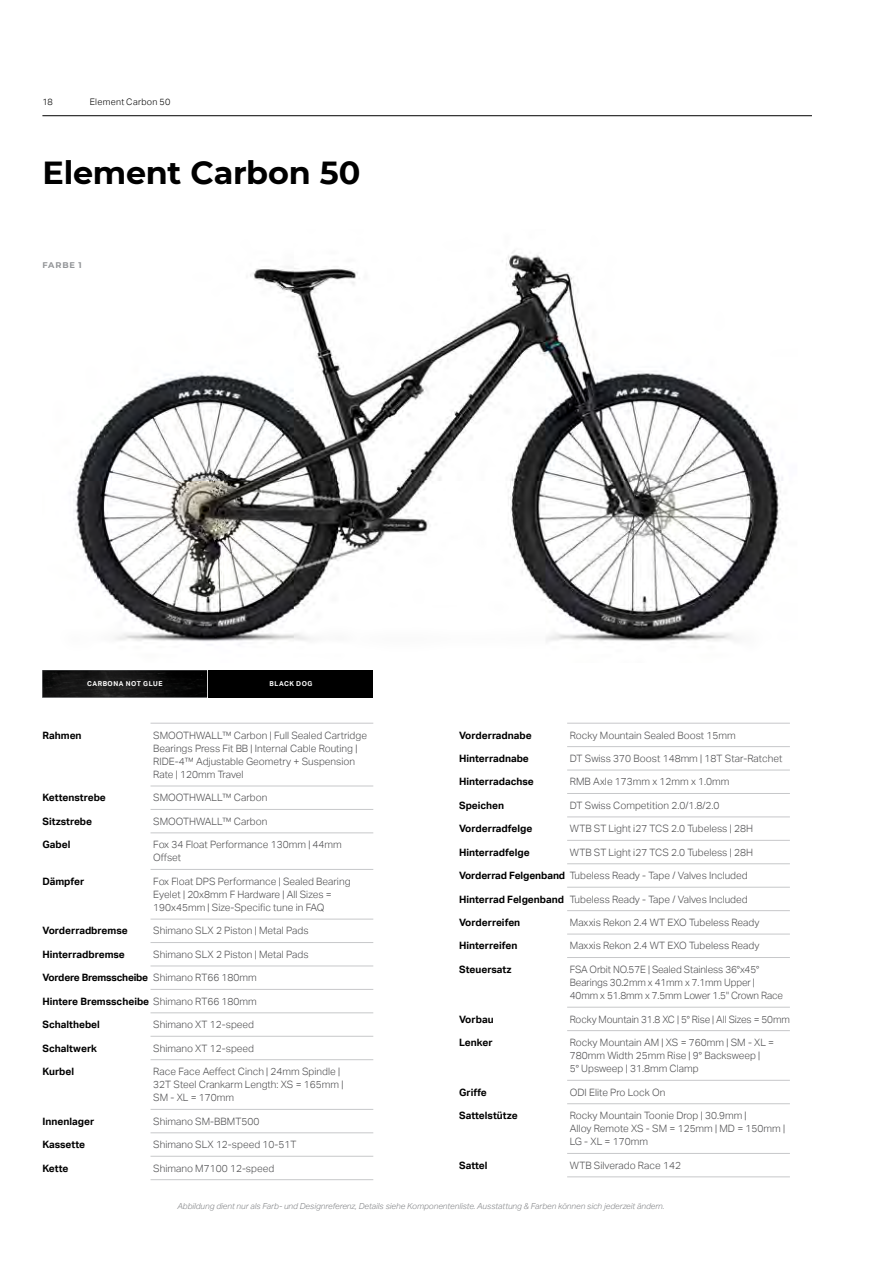
<style>
.page{position:relative;width:893px;height:1263px;background:#fff}
.page>*{position:absolute;margin:0;border:0;box-sizing:border-box;transform-origin:0 0}
.t1{font:700 31.8px "Montserrat";letter-spacing:-.01em;color:#000}
.t2{font:300 10.2px/13px "Aktiv Grotesk";color:#4d4d4f}
.t3{font:700 10.2px "Aktiv Grotesk";color:#000}
.t4{font:700 10.2px "Aktiv Grotesk";letter-spacing:-.02em;color:#000}
.t5{font:300 9px "Aktiv Grotesk";letter-spacing:.035em;color:#000}
.t6{font:italic 300 8.25px "Aktiv Grotesk";color:#808285}
.t7{font:700 8.25px "Montserrat";letter-spacing:.1em;color:#939598}
.t8{font:700 6.75px "Aktiv Grotesk";letter-spacing:.085em;color:#fff}
.s1{font-weight:300;color:#4d4d4f}
.s2{font-weight:700;color:#000}
</style>
<div class="page">
<hr style="left:42px;top:115px;width:770px;height:1px;background:#000">
<hr style="left:151px;top:723px;width:222px;height:1px;background:#c7c8ca">
<hr style="left:151px;top:786px;width:222px;height:1px;background:#c7c8ca">
<hr style="left:151px;top:809px;width:222px;height:1px;background:#c7c8ca">
<hr style="left:151px;top:832px;width:222px;height:1px;background:#c7c8ca">
<hr style="left:151px;top:869px;width:222px;height:1px;background:#c7c8ca">
<hr style="left:151px;top:919px;width:222px;height:1px;background:#c7c8ca">
<hr style="left:151px;top:942px;width:222px;height:1px;background:#c7c8ca">
<hr style="left:151px;top:966px;width:222px;height:1px;background:#c7c8ca">
<hr style="left:151px;top:989px;width:222px;height:1px;background:#c7c8ca">
<hr style="left:151px;top:1012px;width:222px;height:1px;background:#c7c8ca">
<hr style="left:151px;top:1036px;width:222px;height:1px;background:#c7c8ca">
<hr style="left:151px;top:1059px;width:222px;height:1px;background:#c7c8ca">
<hr style="left:151px;top:1109px;width:222px;height:1px;background:#c7c8ca">
<hr style="left:151px;top:1132px;width:222px;height:1px;background:#c7c8ca">
<hr style="left:151px;top:1156px;width:222px;height:1px;background:#c7c8ca">
<hr style="left:151px;top:1179px;width:222px;height:1px;background:#c7c8ca">
<hr style="left:567px;top:723px;width:223px;height:1px;background:#c7c8ca">
<hr style="left:567px;top:746px;width:223px;height:1px;background:#c7c8ca">
<hr style="left:567px;top:770px;width:223px;height:1px;background:#c7c8ca">
<hr style="left:567px;top:793px;width:223px;height:1px;background:#c7c8ca">
<hr style="left:567px;top:817px;width:223px;height:1px;background:#c7c8ca">
<hr style="left:567px;top:840px;width:223px;height:1px;background:#c7c8ca">
<hr style="left:567px;top:863px;width:223px;height:1px;background:#c7c8ca">
<hr style="left:567px;top:887px;width:223px;height:1px;background:#c7c8ca">
<hr style="left:567px;top:910px;width:223px;height:1px;background:#c7c8ca">
<hr style="left:567px;top:934px;width:223px;height:1px;background:#c7c8ca">
<hr style="left:567px;top:957px;width:223px;height:1px;background:#c7c8ca">
<hr style="left:567px;top:1007px;width:223px;height:1px;background:#c7c8ca">
<hr style="left:567px;top:1030px;width:223px;height:1px;background:#c7c8ca">
<hr style="left:567px;top:1080px;width:223px;height:1px;background:#c7c8ca">
<hr style="left:567px;top:1103px;width:223px;height:1px;background:#c7c8ca">
<hr style="left:567px;top:1153px;width:223px;height:1px;background:#c7c8ca">
<hr style="left:567px;top:1176px;width:223px;height:1px;background:#c7c8ca">
<img style="left:74px;top:250px;width:709px;height:391px">
<img style="left:43px;top:670px;width:164px;height:27px">
<div style="left:209px;top:670px;width:164px;height:27px;background:#000"></div>
<p class="t5" style="left:42px;top:96px;width:12px">18</p>
<p class="t5" style="left:90px;top:96px;width:82px">Element Carbon 50</p>
<h1 class="t1" style="left:43px;top:150px;width:319px">Element Carbon 50</h1>
<p class="t7" style="left:43px;top:260px;width:41px">FARBE 1</p>
<p class="t8" style="left:87px;top:680px;width:77px">CARBONA NOT GLUE</p>
<p class="t8" style="left:269px;top:680px;width:45px">BLACK DOG</p>
<p class="t3" style="left:43px;top:729px;width:41px">Rahmen</p>
<p class="t2" style="left:153px;top:728px;width:215px">SMOOTHWALL™ Carbon | Full Sealed Cartridge Bearings Press Fit BB | Internal Cable Routing | RIDE‐4™ Adjustable Geometry + Suspension Rate | 120mm Travel</p>
<p class="t3" style="left:43px;top:792px;width:65px">Kettenstrebe</p>
<p class="t2" style="left:153px;top:791px;width:116px">SMOOTHWALL™ Carbon</p>
<p class="t3" style="left:43px;top:815px;width:51px">Sitzstrebe</p>
<p class="t2" style="left:153px;top:815px;width:116px">SMOOTHWALL™ Carbon</p>
<p class="t3" style="left:43px;top:839px;width:29px">Gabel</p>
<p class="t2" style="left:153px;top:838px;width:190px">Fox 34 Float Performance 130mm | 44mm<br>Offset</p>
<p class="t3" style="left:43px;top:875px;width:43px">Dämpfer</p>
<p class="t2" style="left:153px;top:875px;width:199px">Fox Float DPS Performance | Sealed Bearing<br>Eyelet | 20x8mm F Hardware | All Sizes =<br>190x45mm | Size‐Specific tune in FAQ</p>
<p class="t3" style="left:43px;top:925px;width:87px">Vorderradbremse</p>
<p class="t2" style="left:153px;top:924px;width:157px">Shimano SLX 2 Piston | Metal Pads</p>
<p class="t3" style="left:43px;top:948px;width:84px">Hinterradbremse</p>
<p class="t2" style="left:153px;top:948px;width:157px">Shimano SLX 2 Piston | Metal Pads</p>
<p class="t4" style="left:43px;top:972px;width:216px">Vordere Bremsscheibe <span class="s1">Shimano RT66 180mm</span></p>
<p class="t3" style="left:43px;top:995px;width:216px">Hintere Bremsscheibe <span class="s1">Shimano RT66 180mm</span></p>
<p class="t3" style="left:43px;top:1019px;width:59px">Schalthebel</p>
<p class="t2" style="left:153px;top:1018px;width:102px">Shimano XT 12-speed</p>
<p class="t3" style="left:43px;top:1042px;width:56px">Schaltwerk</p>
<p class="t2" style="left:153px;top:1041px;width:102px">Shimano XT 12-speed</p>
<p class="t3" style="left:43px;top:1065px;width:33px">Kurbel</p>
<p class="t2" style="left:153px;top:1065px;width:192px">Race Face Aeffect Cinch | 24mm Spindle |<br>32T Steel Crankarm Length: XS = 165mm |<br>SM ‐ XL = 170mm</p>
<p class="t3" style="left:43px;top:1115px;width:53px">Innenlager</p>
<p class="t2" style="left:153px;top:1115px;width:108px">Shimano SM‐BBMT500</p>
<p class="t3" style="left:43px;top:1138px;width:44px">Kassette</p>
<p class="t2" style="left:153px;top:1138px;width:145px">Shimano SLX 12-speed 10‐51T</p>
<p class="t3" style="left:43px;top:1162px;width:27px">Kette</p>
<p class="t2" style="left:153px;top:1161px;width:123px">Shimano M7100 12-speed</p>
<p class="t3" style="left:459px;top:729px;width:74px">Vorderradnabe</p>
<p class="t2" style="left:570px;top:728px;width:167px">Rocky Mountain Sealed Boost 15mm</p>
<p class="t3" style="left:459px;top:752px;width:71px">Hinterradnabe</p>
<p class="t2" style="left:570px;top:752px;width:214px">DT Swiss 370 Boost 148mm | 18T Star‐Ratchet</p>
<p class="t3" style="left:459px;top:776px;width:76px">Hinterradachse</p>
<p class="t2" style="left:570px;top:775px;width:161px">RMB Axle 173mm x 12mm x 1.0mm</p>
<p class="t3" style="left:459px;top:799px;width:47px">Speichen</p>
<p class="t2" style="left:570px;top:799px;width:151px">DT Swiss Competition 2.0/1.8/2.0</p>
<p class="t3" style="left:459px;top:823px;width:75px">Vorderradfelge</p>
<p class="t2" style="left:570px;top:822px;width:185px">WTB ST Light i27 TCS 2.0 Tubeless | 28H</p>
<p class="t3" style="left:459px;top:846px;width:72px">Hinterradfelge</p>
<p class="t2" style="left:570px;top:846px;width:185px">WTB ST Light i27 TCS 2.0 Tubeless | 28H</p>
<p class="t2" style="left:459px;top:869px;width:290px"><span class="s2">Vorderrad Felgenband</span> Tubeless Ready ‐ Tape / Valves Included</p>
<p class="t2" style="left:459px;top:892px;width:290px"><span class="s2">Hinterrad Felgenband</span> Tubeless Ready ‐ Tape / Valves Included</p>
<p class="t3" style="left:459px;top:916px;width:63px">Vorderreifen</p>
<p class="t2" style="left:570px;top:916px;width:191px">Maxxis Rekon 2.4 WT EXO Tubeless Ready</p>
<p class="t3" style="left:459px;top:940px;width:60px">Hinterreifen</p>
<p class="t2" style="left:570px;top:939px;width:191px">Maxxis Rekon 2.4 WT EXO Tubeless Ready</p>
<p class="t3" style="left:459px;top:963px;width:54px">Steuersatz</p>
<p class="t2" style="left:570px;top:963px;width:215px">FSA Orbit NO.57E | Sealed Stainless 36°x45°<br>Bearings 30.2mm x 41mm x 7.1mm Upper |<br>40mm x 51.8mm x 7.5mm Lower 1.5" Crown Race</p>
<p class="t3" style="left:459px;top:1013px;width:36px">Vorbau</p>
<p class="t2" style="left:570px;top:1012px;width:222px">Rocky Mountain 31.8 XC | 5° Rise | All Sizes = 50mm</p>
<p class="t3" style="left:459px;top:1036px;width:35px">Lenker</p>
<p class="t2" style="left:570px;top:1036px;width:206px">Rocky Mountain AM | XS = 760mm | SM - XL =<br>780mm Width 25mm Rise | 9° Backsweep |<br>5° Upsweep | 31.8mm Clamp</p>
<p class="t3" style="left:459px;top:1086px;width:29px">Griffe</p>
<p class="t2" style="left:570px;top:1085px;width:97px">ODI Elite Pro Lock On</p>
<p class="t3" style="left:459px;top:1109px;width:60px">Sattelstütze</p>
<p class="t2" style="left:570px;top:1109px;width:217px">Rocky Mountain Toonie Drop | 30.9mm |<br>Alloy Remote XS ‐ SM = 125mm | MD = 150mm |<br>LG ‐ XL = 170mm</p>
<p class="t3" style="left:459px;top:1159px;width:30px">Sattel</p>
<p class="t2" style="left:570px;top:1159px;width:113px">WTB Silverado Race 142</p>
<p class="t6" style="left:177px;top:1202px;width:489px">Abbildung dient nur als Farb- und Designreferenz, Details siehe Komponentenliste. Ausstattung &amp; Farben können sich jederzeit ändern.</p>
</div>
